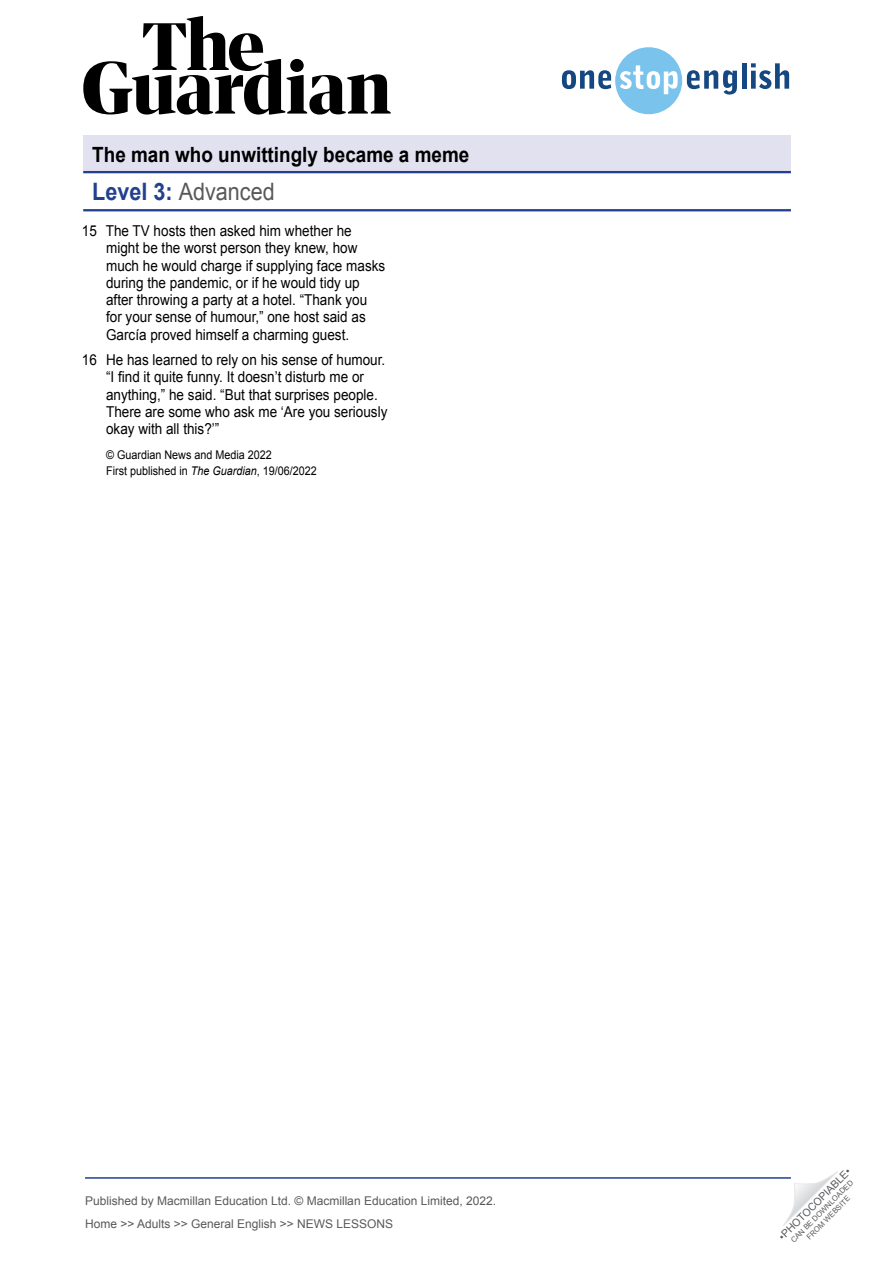
<style>
.page{position:relative;width:893px;height:1263px;background:#fff}
.page>*{position:absolute;margin:0;border:0;box-sizing:border-box;transform-origin:0 0}
.t1{font:24px "Arial";color:#58585a;scale:.9 1}
.t2{font:700 21px "Arial";color:#000;scale:.9 1}
.Article__Body_text{font:15px/17.2px "Arial";color:#000;scale:.9 1}
.t3{font:12px/23px "Arial";color:#58595b}
.Article__FT_copyrigh{font:12px "Arial";color:#000;scale:.9 1}
.t4{font:10.5px "Arial";color:#58595b}
.t5{font:7.5px/9px "Arial";color:#58595b;text-align:center}
.s1{font-weight:700;color:#23408f}
.s2{font-style:italic}
</style>
<div class="page">
<svg style="left:783px;top:1171px;width:55px;height:55px"></svg>
<svg style="left:83px;top:16px;width:308px;height:99px"></svg>
<svg style="left:562px;top:47px;width:175px;height:67px"></svg>
<hr style="left:742px;top:63px;width:4px;height:26px;background:#154780">
<svg style="left:751px;top:63px;width:38px;height:26px"></svg>
<hr style="left:85px;top:1177px;width:706px;height:2px;background:#23408f">
<div style="left:83px;top:136px;width:708px;height:37px;background:#e1e1ef"></div>
<hr style="left:83px;top:171px;width:708px;height:2px;background:#23408f">
<hr style="left:83px;top:209px;width:708px;height:2px;background:#23408f">
<h2 class="t2" style="left:92px;top:141px;width:420px">The man who unwittingly became a meme</h2>
<h1 class="t1" style="left:92px;top:176px;width:204px"><span class="s1">Level 3:</span> Advanced</h1>
<p class="Article__Body_text" style="left:106px;top:222px;width:312px">The TV hosts then asked him whether he might be the worst person they knew, how much he would charge if supplying face masks during the pandemic, or if he would tidy up after throwing a party at a hotel. “Thank you for your sense of humour,” one host said as García proved himself a charming guest.</p>
<p class="Article__Body_text" style="left:106px;top:351px;width:314px">He has learned to rely on his sense of humour. “I find it quite funny. It doesn’t disturb me or anything,” he said. “But that surprises people.<br>There are some who ask me ‘Are you seriously okay with all this?’”</p>
<p class="Article__FT_copyrigh" style="left:106px;top:447px;width:186px">© Guardian News and Media 2022</p>
<p class="Article__FT_copyrigh" style="left:106px;top:463px;width:236px">First published in <span class="s2">The Guardian</span>, 19/06/2022</p>
<p class="Article__Body_text" style="left:82px;top:222px;width:18px">15</p>
<p class="Article__Body_text" style="left:82px;top:351px;width:18px">16</p>
<p class="t3" style="left:85px;top:1189px;width:413px">Published by Macmillan Education Ltd. © Macmillan Education Limited, 2022.<br>Home &gt;&gt; Adults &gt;&gt; General English &gt;&gt; NEWS LESSONS</p>
<p class="t4" style="left:776px;top:1233px;width:99px;rotate:-45deg">•PHOTOCOPIABLE•</p>
<p class="t5" style="left:789px;top:1238px;width:86px;rotate:-45deg">CAN BE DOWNLOADED<br>FROM WEBSITE</p>
</div>
